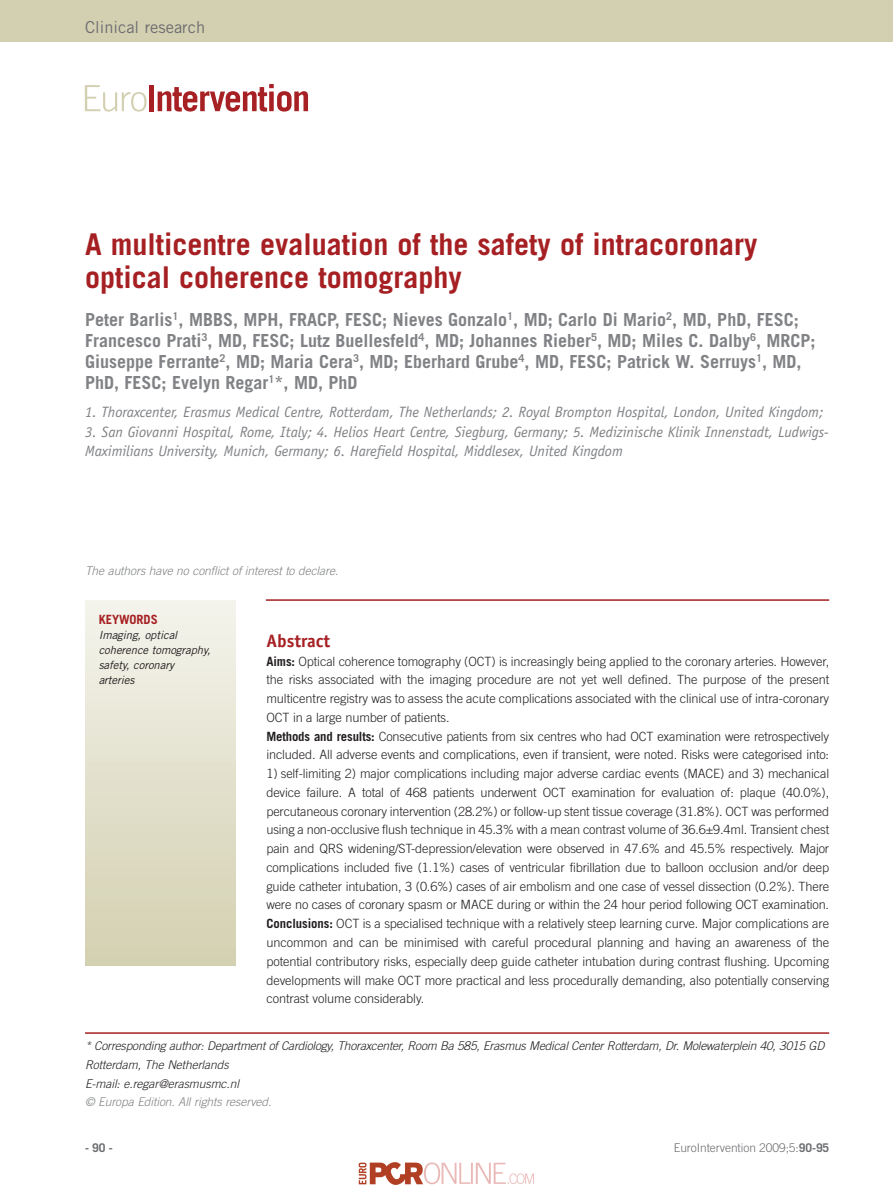
<style>
.page{position:relative;width:893px;height:1191px;background:#fff}
.page>*{position:absolute;margin:0;border:0;box-sizing:border-box;transform-origin:0 0}
.t1{font:700 30px/33px "Trade Gothic LT Std";color:#a62023}
.t2{font:700 18px/21px "Trade Gothic LT Std";color:#808285}
.t3{font:700 18px "Officina Sans Std";color:#a62023}
.t4{font:16.5px "Trade Gothic LT Std";color:#6c6d70}
.t5{font:italic 15px/19.5px "Officina Sans Std";letter-spacing:-.005em;color:#808285}
.t6{font:300 12.75px/18.8px "Trade Gothic LT Std";letter-spacing:-.005em;color:#231f20}
.t7{font:700 12.75px "Trade Gothic LT Std";letter-spacing:-.005em;color:#a62023}
.t8{font:italic 300 12px/18.8px "Trade Gothic LT Std";letter-spacing:-.015em;color:#231f20}
.t9{font:italic 300 12px "Trade Gothic LT Std";letter-spacing:-.005em;color:#808285}
.t10{font:300 12px "Trade Gothic LT Std";letter-spacing:-.005em;color:#6c6d70}
.t11{font:700 12px "Trade Gothic LT Std";color:#6c6d70}
.t12{font:italic 11.25px/15px "Trade Gothic LT Std";letter-spacing:-.005em;color:#231f20}
.s1{font-weight:700}
</style>
<div class="page">
<div style="left:0;top:0;width:893px;height:42px;background:#d3d0b2"></div>
<svg style="left:85px;top:85px;width:62px;height:27px"></svg>
<div style="left:149px;top:85px;width:5px;height:26px;background:#a72023"></div>
<svg style="left:158px;top:84px;width:150px;height:28px"></svg>
<div style="left:85px;top:600px;width:150px;height:365px;background:linear-gradient(to bottom,#f4f3eb,#d3cfb0)"></div>
<hr style="left:266px;top:599px;width:563px;height:2px;background:#a62023">
<hr style="left:85px;top:1032px;width:744px;height:2px;background:#a62023">
<img style="left:358px;top:1162px;width:176px;height:23px">
<p class="t4" style="left:85px;top:18px;width:122px">Clinical research</p>
<h1 class="t1" style="left:85px;top:231px;width:674px">A multicentre evaluation of the safety of intracoronary optical coherence tomography</h1>
<p class="t2" style="left:85px;top:311px;width:732px">Peter Barlis<sup>1</sup>, MBBS, MPH, FRACP, FESC; Nieves Gonzalo<sup>1</sup>, MD; Carlo Di Mario<sup>2</sup>, MD, PhD, FESC; Francesco Prati<sup>3</sup>, MD, FESC; Lutz Buellesfeld<sup>4</sup>, MD; Johannes Rieber<sup>5</sup>, MD; Miles C. Dalby<sup>6</sup>, MRCP; Giuseppe Ferrante<sup>2</sup>, MD; Maria Cera<sup>3</sup>, MD; Eberhard Grube<sup>4</sup>, MD, FESC; Patrick W. Serruys<sup>1</sup>, MD, PhD, FESC; Evelyn Regar<sup>1</sup>*, MD, PhD</p>
<p class="t5" style="left:85px;top:404px;width:740px">1. Thoraxcenter, Erasmus Medical Centre, Rotterdam, The Netherlands; 2. Royal Brompton Hospital, London, United Kingdom;</p>
<p class="t5" style="left:85px;top:423px;width:745px">3. San Giovanni Hospital, Rome, Italy; 4. Helios Heart Centre, Siegburg, Germany; 5. Medizinische Klinik Innenstadt, Ludwigs-<br>Maximilians University, Munich, Germany; 6. Harefield Hospital, Middlesex, United Kingdom</p>
<p class="t9" style="left:85px;top:566px;width:255px">The authors have no conflict of interest to declare.</p>
<p class="t7" style="left:99px;top:615px;width:61px">KEYWORDS</p>
<p class="t12" style="left:99px;top:628px;width:113px">Imaging, optical coherence tomography, safety, coronary arteries</p>
<h2 class="t3" style="left:266px;top:634px;width:65px">Abstract</h2>
<p class="t6" style="left:266px;top:653px;width:564px"><span class="s1">Aims:</span> Optical coherence tomography (OCT) is increasingly being applied to the coronary arteries. However, the risks associated with the imaging procedure are not yet well defined. The purpose of the present multicentre registry was to assess the acute complications associated with the clinical use of intra-coronary OCT in a large number of patients.<br><span class="s1">Methods and results:</span> Consecutive patients from six centres who had OCT examination were retrospectively included. All adverse events and complications, even if transient, were noted. Risks were categorised into:</p>
<p class="t6" style="left:266px;top:765px;width:564px;text-align:justify">1) self-limiting 2) major complications including major adverse cardiac events (MACE) and 3) mechanical device failure. A total of 468 patients underwent OCT examination for evaluation of: plaque (40.0%), percutaneous coronary intervention (28.2%) or follow-up stent tissue coverage (31.8%). OCT was performed using a non-occlusive flush technique in 45.3% with a mean contrast volume of 36.6±9.4ml. Transient chest pain and QRS widening/ST-depression/elevation were observed in 47.6% and 45.5% respectively. Major complications included five (1.1%) cases of ventricular fibrillation due to balloon occlusion and/or deep guide catheter intubation, 3 (0.6%) cases of air embolism and one case of vessel dissection (0.2%). There were no cases of coronary spasm or MACE during or within the 24 hour period following OCT examination.<br><span class="s1">Conclusions:</span> OCT is a specialised technique with a relatively steep learning curve. Major complications are uncommon and can be minimised with careful procedural planning and having an awareness of the potential contributory risks, especially deep guide catheter intubation during contrast flushing. Upcoming developments will make OCT more practical and less procedurally demanding, also potentially conserving contrast volume considerably.</p>
<p class="t8" style="left:85px;top:1038px;width:741px">* Corresponding author: Department of Cardiology, Thoraxcenter, Room Ba 585, Erasmus Medical Center Rotterdam, Dr. Molewaterplein 40, 3015 GD<br>Rotterdam, The Netherlands<br>E-mail: e.regar@erasmusmc.nl</p>
<p class="t9" style="left:85px;top:1097px;width:188px">© Europa Edition. All rights reserved.</p>
<p class="t11" style="left:85px;top:1144px;width:29px">- 90 -</p>
<p class="t10" style="left:674px;top:1144px;width:157px">EuroIntervention 2009;5:<span class="s1">90-95</span></p>
</div>
